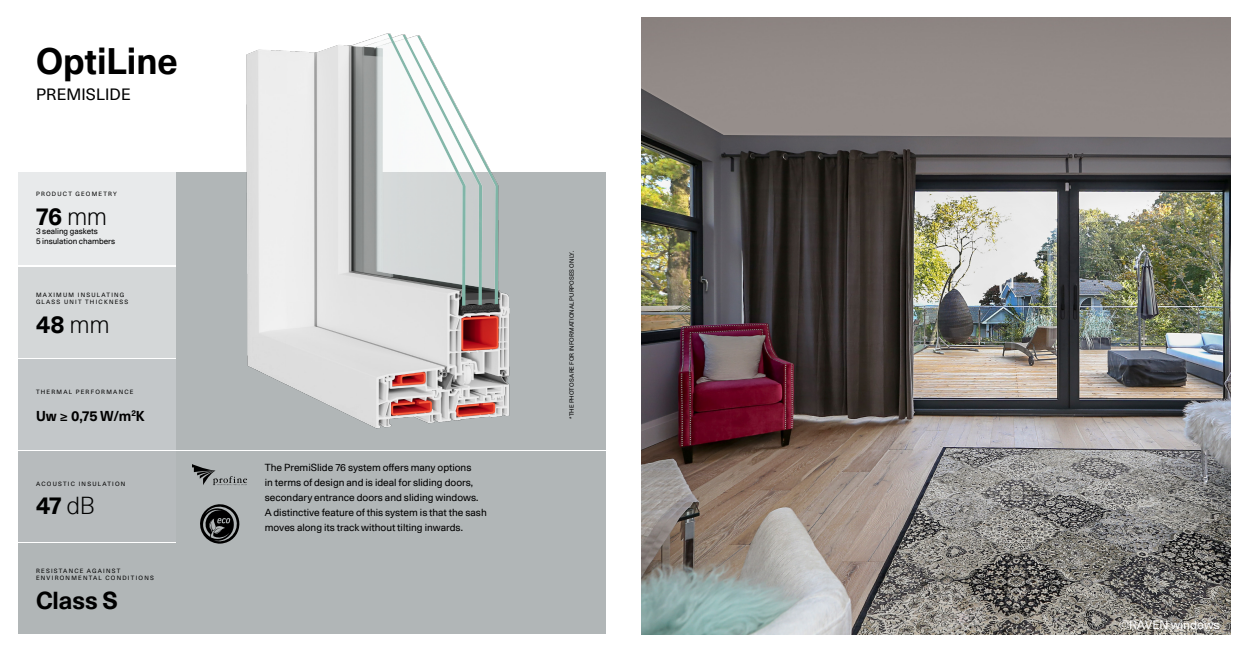
<style>
.page{position:relative;width:1248px;height:652px;background:#fff}
.page>*{position:absolute;margin:0;border:0;box-sizing:border-box;transform-origin:0 0}
.t1{font:700 36px "Unica 77 LL";color:#000}
.t2{font:700 24px "Unica 77 LL";color:#000}
.t3{font:16px "Unica 77 LL";letter-spacing:.01em;color:#000}
.t4{font:700 14px "Unica 77 LL";color:#000}
.t5{font:12px "Unica 77 LL";color:#fff}
.t6{font:10px/15px "Unica 77 LL";color:#000}
.t7{font:8px/9.6px "Unica 77 LL";color:#000}
.t8{font:6px/7.2px "Unica 77 LL";letter-spacing:.21em;color:#000}
.t9{font:6px "Unica 77 LL";letter-spacing:.01em;color:#000}
.s1{font-weight:300}
</style>
<div class="page">
<div style="left:18px;top:173px;width:158px;height:92px;background:#e8eaeb"></div>
<div style="left:18px;top:267px;width:158px;height:91px;background:#d4d7d8"></div>
<div style="left:18px;top:359px;width:158px;height:91px;background:#c3c7c9"></div>
<div style="left:18px;top:451px;width:158px;height:91px;background:#b7bbbd"></div>
<div style="left:176px;top:173px;width:429px;height:277px;background:#b1b6b7"></div>
<div style="left:176px;top:451px;width:429px;height:183px;background:#b1b6b7"></div>
<div style="left:18px;top:544px;width:158px;height:90px;background:#b1b6b7"></div>
<img style="left:165px;top:33px;width:421px;height:396px">
<img style="left:641px;top:18px;width:588px;height:616px">
<svg style="left:200px;top:504px;width:39px;height:40px"></svg>
<svg style="left:192px;top:464px;width:55px;height:21px"></svg>
<h1 class="t1" style="left:36px;top:37px;width:143px">OptiLine</h1>
<h3 class="t3" style="left:36px;top:84px;width:96px">PREMISLIDE</h3>
<p class="t8" style="left:36px;top:190px;width:82px">PRODUCT GEOMETRY</p>
<h2 class="t2" style="left:36px;top:199px;width:73px">76 <span class="s1">mm</span></h2>
<p class="t7" style="left:36px;top:226px;width:81px">3 sealing gaskets<br>5 insulation chambers</p>
<p class="t8" style="left:36px;top:291px;width:94px">MAXIMUM INSULATING<br>GLASS UNIT THICKNESS</p>
<h2 class="t2" style="left:36px;top:307px;width:75px">48 <span class="s1">mm</span></h2>
<p class="t8" style="left:36px;top:389px;width:99px">THERMAL PERFORMANCE</p>
<h3 class="t4" style="left:36px;top:406px;width:110px">Uw ≥ 0,75 W/m<sup>2</sup>K</h3>
<p class="t8" style="left:36px;top:480px;width:91px">ACOUSTIC INSULATION</p>
<h2 class="t2" style="left:36px;top:489px;width:60px">47 <span class="s1">dB</span></h2>
<p class="t8" style="left:36px;top:567px;width:119px">RESISTANCE AGAINST<br>ENVIRONMENTAL CONDITIONS</p>
<h2 class="t2" style="left:36px;top:584px;width:83px">Class S</h2>
<p class="t6" style="left:265px;top:460px;width:223px">The PremiSlide 76 system offers many options<br>in terms of design and is ideal for sliding doors, secondary entrance doors and sliding windows.<br>A distinctive feature of this system is that the sash moves along its track without tilting inwards.</p>
<p class="t9" style="left:567px;top:419px;width:169px;rotate:-90deg">*THE PHOTOS ARE FOR INFORMATIONAL PURPOSES ONLY.</p>
<p class="t5" style="left:1118px;top:616px;width:102px">©RAVEN windows</p>
</div>
